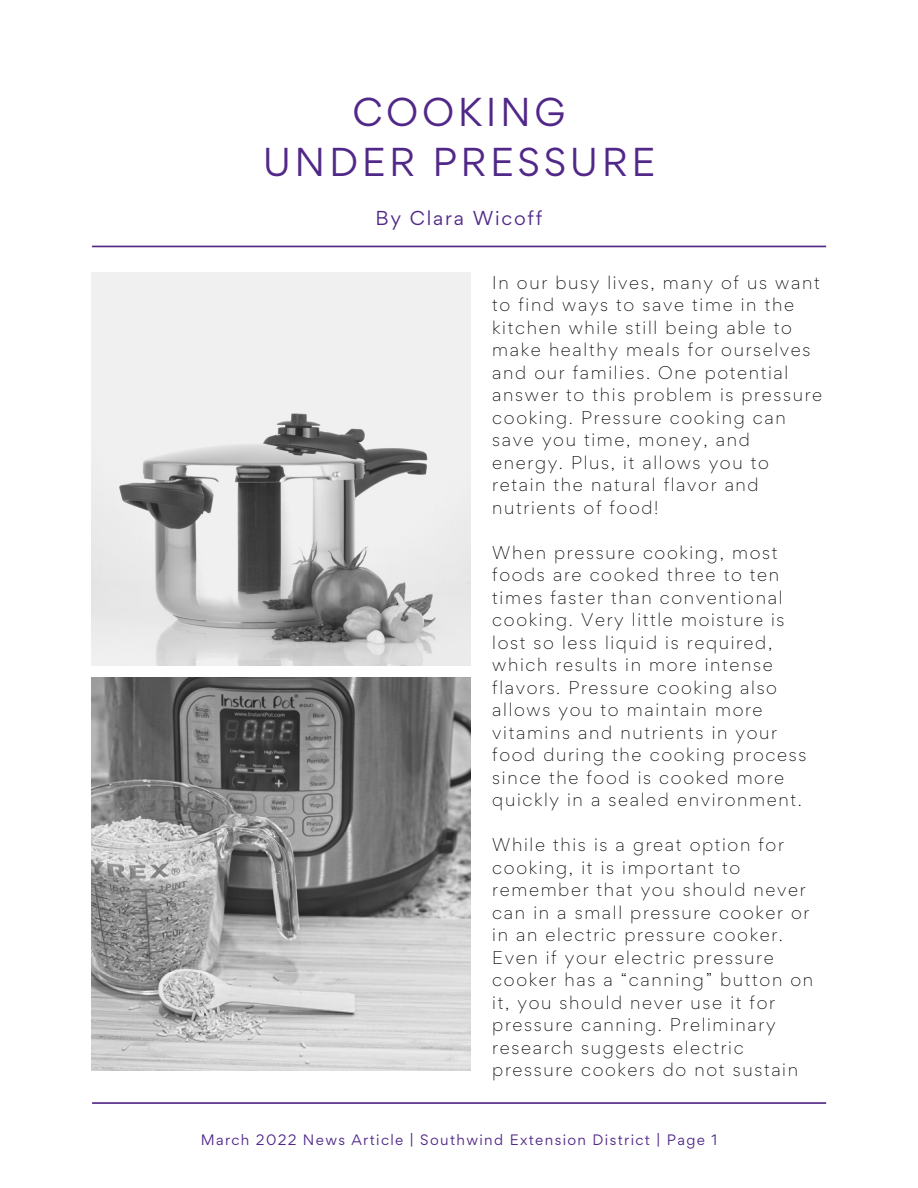
<style>
.page{position:relative;width:918px;height:1188px;background:#fff}
.page>*{position:absolute;margin:0;border:0;box-sizing:border-box;transform-origin:0 0}
.t1{font:36px "Gordita";letter-spacing:.1em;color:#512888}
.t2{font:18px "Gordita";letter-spacing:.1em;color:#512888}
.t3{font:300 16.5px/22.5px "Gordita";letter-spacing:.1em;color:#000}
.t4{font:13.5px "Gordita";letter-spacing:.1em;color:#512888}
</style>
<div class="page">
<img style="left:92px;top:272px;width:379px;height:394px">
<img style="left:92px;top:677px;width:379px;height:394px">
<svg style="left:92px;top:246px;width:734px;height:1px"></svg>
<svg style="left:92px;top:1102px;width:734px;height:2px"></svg>
<p class="t1" style="left:352px;top:88px;width:215px">COOKING</p>
<p class="t1" style="left:263px;top:138px;width:394px">UNDER PRESSURE</p>
<p class="t2" style="left:376px;top:206px;width:168px">By Clara Wicoff</p>
<p class="t3" style="left:492px;top:271px;width:331px">In our busy lives, many of us want to find ways to save time in the kitchen while still being able to make healthy meals for ourselves and our families. One potential answer to this problem is pressure cooking. Pressure cooking can save you time, money, and energy. Plus, it allows you to retain the natural flavor and nutrients of food!</p>
<p class="t3" style="left:492px;top:541px;width:316px">When pressure cooking, most foods are cooked three to ten times faster than conventional cooking. Very little moisture is lost so less liquid is required, which results in more intense flavors. Pressure cooking also allows you to maintain more vitamins and nutrients in your food during the cooking process since the food is cooked more quickly in a sealed environment.</p>
<p class="t3" style="left:492px;top:833px;width:322px">While this is a great option for cooking, it is important to remember that you should never can in a small pressure cooker or in an electric pressure cooker.<br>Even if your electric pressure cooker has a “canning” button on it, you should never use it for pressure canning. Preliminary research suggests electric pressure cookers do not sustain</p>
<p class="t4" style="left:201px;top:1131px;width:518px">March 2022 News Article | Southwind Extension District | Page 1</p>
</div>
